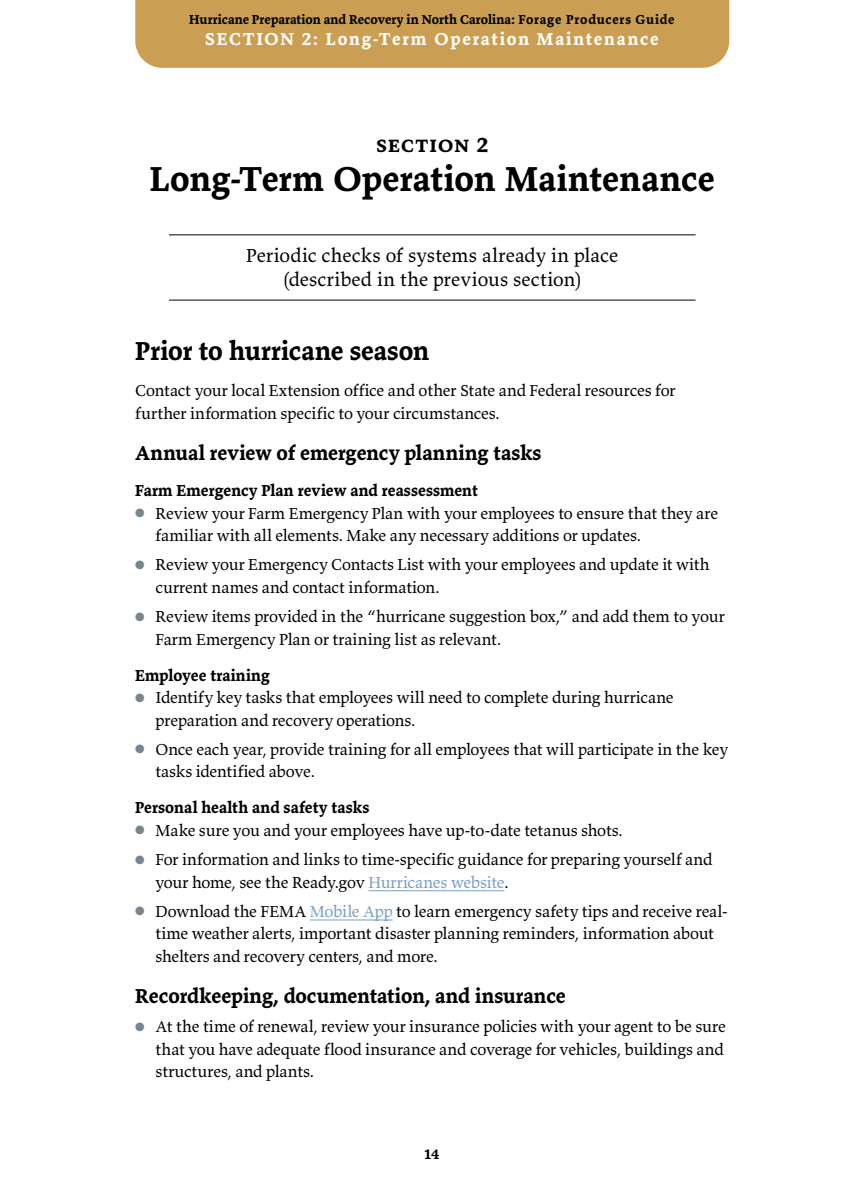
<style>
.page{position:relative;width:864px;height:1188px;background:#fff}
.page>*{position:absolute;margin:0;border:0;box-sizing:border-box;transform-origin:0 0}
.t1{font:700 36px "Valkyrie T3";letter-spacing:.005em;color:#000}
.t2{font:700 27px "Valkyrie T3";color:#000}
.t3{font:700 22.5px "Valkyrie C3";letter-spacing:-.005em;color:#000}
.t4{font:700 21px "Valkyrie T3";color:#000}
.t5{font:19.5px/24px "Valkyrie T3";letter-spacing:.005em;color:#000;text-align:center}
.t6{font:700 18px "Valkyrie T3";letter-spacing:.1em;color:#fff}
.t7{font:16.5px/22.5px "Valkyrie T3";letter-spacing:-.01em;color:#000}
.t8{font:700 16.5px "Valkyrie T3";letter-spacing:.005em;color:#000}
.t9{font:700 15px "Valkyrie T3";color:#000}
.t10{font:700 13.5px "Valkyrie T3";letter-spacing:.01em;color:#000}
.s1{color:#79858d}
.s2{color:#799fc4}
</style>
<div class="page">
<div style="left:135px;top:0;width:594px;height:68px;background:#cb9f53"></div>
<hr style="left:169px;top:234px;width:527px;height:1px;background:#000">
<hr style="left:169px;top:300px;width:527px;height:1px;background:#000">
<hr style="left:368px;top:890px;width:136px;height:1px;background:#799fc4">
<hr style="left:310px;top:920px;width:83px;height:1px;background:#799fc4">
<p class="t10" style="left:189px;top:11px;width:487px">Hurricane Preparation and Recovery in North Carolina: Forage Producers Guide</p>
<p class="t6" style="left:205px;top:28px;width:455px">SECTION 2: Long-Term Operation Maintenance</p>
<h3 class="t3" style="left:375px;top:131px;width:115px">section 2</h3>
<h1 class="t1" style="left:150px;top:156px;width:567px">Long-Term Operation Maintenance</h1>
<p class="t5" style="left:246px;top:243px;width:373px">Periodic checks of systems already in place (described in the previous section)</p>
<h2 class="t2" style="left:135px;top:334px;width:296px">Prior to hurricane season</h2>
<p class="t7" style="left:135px;top:379px;width:542px">Contact your local Extension office and other State and Federal resources for further information specific to your circumstances.</p>
<p class="t4" style="left:135px;top:440px;width:408px">Annual review of emergency planning tasks</p>
<p class="t8" style="left:135px;top:480px;width:344px">Farm Emergency Plan review and reassessment</p>
<p class="t7" style="left:156px;top:501px;width:564px;text-indent:-20px"><span class="s1">●</span> Review your Farm Emergency Plan with your employees to ensure that they are familiar with all elements. Make any necessary additions or updates.</p>
<p class="t7" style="left:156px;top:553px;width:556px;text-indent:-20px"><span class="s1">●</span> Review your Emergency Contacts List with your employees and update it with current names and contact information.</p>
<p class="t7" style="left:156px;top:605px;width:571px;text-indent:-20px"><span class="s1">●</span> Review items provided in the “hurricane suggestion box,” and add them to your<br>Farm Emergency Plan or training list as relevant.</p>
<p class="t8" style="left:135px;top:665px;width:136px">Employee training</p>
<p class="t7" style="left:156px;top:686px;width:520px;text-indent:-20px"><span class="s1">●</span> Identify key tasks that employees will need to complete during hurricane preparation and recovery operations.</p>
<p class="t7" style="left:156px;top:738px;width:574px;text-indent:-20px"><span class="s1">●</span> Once each year, provide training for all employees that will participate in the key tasks identified above.</p>
<p class="t8" style="left:135px;top:798px;width:236px">Personal health and safety tasks</p>
<p class="t7" style="left:135px;top:819px;width:489px"><span class="s1">●</span> Make sure you and your employees have up-to-date tetanus shots.</p>
<p class="t7" style="left:156px;top:848px;width:559px;text-indent:-20px"><span class="s1">●</span> For information and links to time-specific guidance for preparing yourself and your home, see the Ready.gov <span class="s2">Hurricanes website</span>.</p>
<p class="t7" style="left:156px;top:900px;width:574px;text-indent:-20px"><span class="s1">●</span> Download the FEMA <span class="s2">Mobile App</span> to learn emergency safety tips and receive real&shy;time weather alerts, important disaster planning reminders, information about shelters and recovery centers, and more.</p>
<p class="t4" style="left:135px;top:983px;width:432px">Recordkeeping, documentation, and insurance</p>
<p class="t7" style="left:156px;top:1015px;width:572px;text-indent:-20px"><span class="s1">●</span> At the time of renewal, review your insurance policies with your agent to be sure that you have adequate flood insurance and coverage for vehicles, buildings and structures, and plants.</p>
<p class="t9" style="left:424px;top:1144px;width:17px">14</p>
</div>
